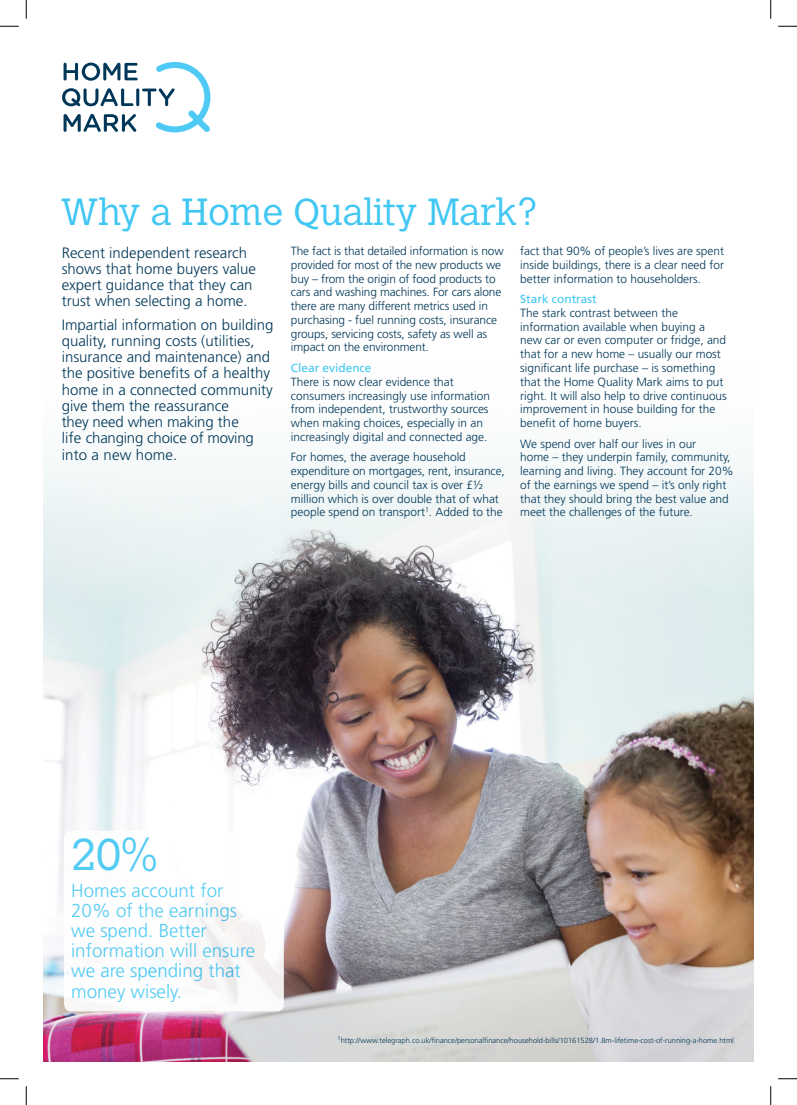
<style>
.page{position:relative;width:797px;height:1105px;background:#fff}
.page>*{position:absolute;margin:0;border:0;box-sizing:border-box;transform-origin:0 0}
.t1{font:300 43.75px "Calvert MT Std";color:#40c7f4}
.t2{font:300 37.5px "Calvert MT Std";color:#40c7f4}
.t3{font:300 18.75px/20px "Frutiger";color:#40c7f4}
.t4{font:300 15px/16.2px "Frutiger";color:#003758}
.t5{font:300 11.88px/13.8px "Frutiger";color:#003758}
.t6{font:11.88px "Frutiger";color:#40c7f4}
.t7{font:300 7.5px "Frutiger";color:#003758}
</style>
<div class="page">
<img style="left:44px;top:92px;width:709px;height:969px">
<div style="left:64px;top:831px;width:220px;height:180px;background:#fff;border-radius:7px"></div>
<svg style="left:62px;top:62px;width:148px;height:70px"></svg>
<svg style="left:0;top:25px;width:19px;height:2px"></svg>
<svg style="left:778px;top:25px;width:19px;height:2px"></svg>
<svg style="left:0;top:1078px;width:19px;height:1px"></svg>
<svg style="left:778px;top:1078px;width:19px;height:1px"></svg>
<svg style="left:25px;top:0;width:2px;height:19px"></svg>
<svg style="left:25px;top:1086px;width:2px;height:19px"></svg>
<svg style="left:770px;top:0;width:1px;height:19px"></svg>
<svg style="left:770px;top:1086px;width:1px;height:19px"></svg>
<h2 class="t2" style="left:61px;top:190px;width:478px">Why a Home Quality Mark?</h2>
<p class="t4" style="left:62px;top:244px;width:196px">Recent independent research shows that home buyers value expert guidance that they can trust when selecting a home.</p>
<p class="t4" style="left:62px;top:316px;width:213px">Impartial information on building quality, running costs (utilities, insurance and maintenance) and the positive benefits of a healthy home in a connected community give them the reassurance<br>they need when making the<br>life changing choice of moving into a new home.</p>
<p class="t5" style="left:291px;top:244px;width:214px">The fact is that detailed information is now provided for most of the new products we buy – from the origin of food products to cars and washing machines. For cars alone there are many different metrics used in purchasing - fuel running costs, insurance groups, servicing costs, safety as well as impact on the environment.</p>
<p class="t6" style="left:291px;top:361px;width:82px">Clear evidence</p>
<p class="t5" style="left:291px;top:375px;width:201px">There is now clear evidence that consumers increasingly use information from independent, trustworthy sources when making choices, especially in an increasingly digital and connected age.</p>
<p class="t5" style="left:291px;top:450px;width:215px">For homes, the average household expenditure on mortgages, rent, insurance, energy bills and council tax is over £½ million which is over double that of what people spend on transport<sup>1</sup>. Added to the</p>
<p class="t5" style="left:520px;top:244px;width:205px;text-align:justify">fact that 90% of people’s lives are spent inside buildings, there is a clear need for better information to householders.</p>
<p class="t6" style="left:520px;top:292px;width:78px">Stark contrast</p>
<p class="t5" style="left:520px;top:306px;width:208px">The stark contrast between the information available when buying a new car or even computer or fridge, and that for a new home – usually our most significant life purchase – is something that the Home Quality Mark aims to put right. It will also help to drive continuous improvement in house building for the benefit of home buyers.</p>
<p class="t5" style="left:520px;top:437px;width:215px">We spend over half our lives in our<br>home – they underpin family, community, learning and living. They account for 20% of the earnings we spend – it’s only right that they should bring the best value and meet the challenges of the future.</p>
<h1 class="t1" style="left:71px;top:830px;width:88px">20%</h1>
<h3 class="t3" style="left:71px;top:881px;width:186px">Homes account for<br>20% of the earnings we spend. Better information will ensure we are spending that money wisely.</h3>
<p class="t7" style="left:337px;top:1036px;width:398px"><sup>1</sup>http://www.telegraph.co.uk/finance/personalfinance/household-bills/10161528/1.8m-lifetime-cost-of-running-a-home.html</p>
</div>
